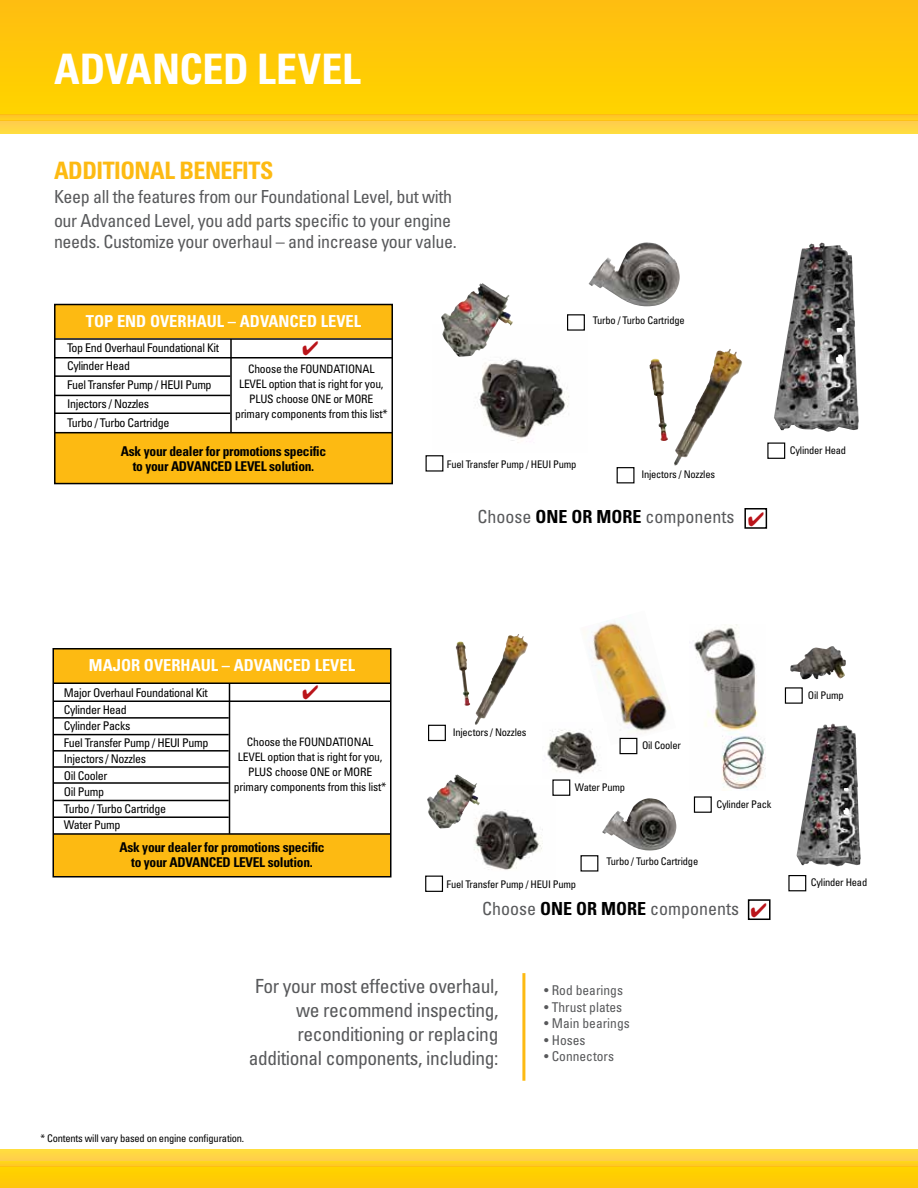
<style>
.page{position:relative;width:918px;height:1188px;background:#fff}
.page>*{position:absolute;margin:0;border:0;box-sizing:border-box;transform-origin:0 0}
.t1{font:700 condensed 42px "Univers LT Std";letter-spacing:-.005em;color:#fff}
.t2{font:700 condensed 24px "Univers LT Std";letter-spacing:-.02em;color:#fdba12}
.t3{font:condensed 19.5px/24px "Univers LT Std";letter-spacing:-.02em;color:#58595b;text-align:right}
.t4{font:condensed 18px/24px "Univers LT Std";letter-spacing:-.02em;color:#58595b}
.t5{font:condensed 18px "Univers LT Std";color:#58595b}
.t6{font:700 condensed 16.5px "Univers LT Std";color:#fff}
.t7{font:700 condensed 13.5px/15px "Univers LT Std";letter-spacing:-.02em;color:#000;text-align:center}
.t8{font:condensed 13.5px "Univers LT Std";color:#58595b}
.t9{font:condensed 12px/16.5px "Univers LT Std";letter-spacing:-.03em;color:#000}
.t10{font:condensed 11.7px/15px "Univers LT Std";letter-spacing:-.02em;color:#000;text-align:center}
.t11{font:condensed 10.5px "Univers LT Std";letter-spacing:-.02em;color:#000}
.s1{font-weight:700;color:#000}
</style>
<div class="page">
<img style="left:475px;top:358px;width:94px;height:85px">
<div style="left:55px;top:305px;width:337px;height:33px;background:#fdba12"></div>
<div style="left:53px;top:649px;width:338px;height:33px;background:#fdba12"></div>
<div style="left:55px;top:433px;width:337px;height:50px;background:#fdba12"></div>
<div style="left:53px;top:834px;width:338px;height:43px;background:#fdba12"></div>
<div style="left:0;top:1167px;width:918px;height:21px;background:#ffcd03"></div>
<div style="left:0;top:1161px;width:918px;height:6px;background:#ffcd20"></div>
<div style="left:0;top:1149px;width:918px;height:12px;background:#ffd545"></div>
<div style="left:54px;top:304px;width:339px;height:180px;border:2px solid #000"></div>
<div style="left:52px;top:648px;width:340px;height:230px;border:2px solid #000"></div>
<hr style="left:230px;top:339px;width:2px;height:94px;background:#000">
<hr style="left:229px;top:683px;width:1px;height:151px;background:#000">
<hr style="left:55px;top:357px;width:337px;height:2px;background:#000">
<hr style="left:53px;top:700px;width:338px;height:2px;background:#000">
<hr style="left:55px;top:338px;width:337px;height:2px;background:#000">
<hr style="left:53px;top:682px;width:338px;height:2px;background:#000">
<hr style="left:55px;top:432px;width:337px;height:1px;background:#000">
<hr style="left:53px;top:833px;width:338px;height:2px;background:#000">
<hr style="left:55px;top:375px;width:175px;height:2px;background:#000">
<hr style="left:53px;top:750px;width:176px;height:2px;background:#000">
<hr style="left:53px;top:766px;width:176px;height:2px;background:#000">
<hr style="left:53px;top:782px;width:176px;height:2px;background:#000">
<hr style="left:53px;top:800px;width:176px;height:1px;background:#000">
<hr style="left:53px;top:816px;width:176px;height:2px;background:#000">
<hr style="left:55px;top:395px;width:175px;height:1px;background:#000">
<hr style="left:53px;top:717px;width:176px;height:2px;background:#000">
<hr style="left:55px;top:413px;width:175px;height:1px;background:#000">
<hr style="left:53px;top:734px;width:176px;height:1px;background:#000">
<img style="left:774px;top:242px;width:85px;height:190px">
<img style="left:796px;top:723px;width:65px;height:144px">
<img style="left:694px;top:625px;width:72px;height:165px">
<img style="left:441px;top:283px;width:72px;height:74px">
<img style="left:441px;top:809px;width:102px;height:71px">
<img style="left:588px;top:242px;width:92px;height:64px">
<img style="left:602px;top:798px;width:75px;height:53px">
<img style="left:790px;top:646px;width:56px;height:33px">
<img style="left:674px;top:349px;width:68px;height:117px">
<img style="left:649px;top:359px;width:19px;height:82px">
<div style="left:744px;top:508px;width:23px;height:21px;border:2px solid #000"></div>
<div style="left:748px;top:899px;width:23px;height:21px;border:2px solid #000"></div>
<div style="left:767px;top:443px;width:18px;height:16px;border:1px solid #000"></div>
<div style="left:788px;top:875px;width:18px;height:16px;border:1px solid #000"></div>
<img style="left:591px;top:620px;width:79px;height:125px">
<div style="left:620px;top:738px;width:17px;height:16px;border:1px solid #000"></div>
<div style="left:694px;top:796px;width:18px;height:17px;border:1px solid #000"></div>
<div style="left:552px;top:779px;width:18px;height:17px;border:1px solid #000"></div>
<div style="left:617px;top:467px;width:18px;height:16px;border:1px solid #000"></div>
<img style="left:475px;top:634px;width:53px;height:91px">
<img style="left:456px;top:642px;width:14px;height:64px">
<div style="left:428px;top:725px;width:18px;height:16px;border:1px solid #000"></div>
<div style="left:426px;top:455px;width:17px;height:17px;border:1px solid #000"></div>
<div style="left:425px;top:876px;width:18px;height:16px;border:1px solid #000"></div>
<div style="left:567px;top:314px;width:18px;height:17px;border:1px solid #000"></div>
<div style="left:580px;top:855px;width:18px;height:17px;border:1px solid #000"></div>
<div style="left:785px;top:687px;width:18px;height:17px;border:1px solid #000"></div>
<img style="left:547px;top:722px;width:59px;height:52px">
<hr style="left:522px;top:973px;width:3px;height:108px;background:#fdba12">
<div style="left:0;top:0;width:918px;height:115px;background:#ffc808"></div>
<div style="left:0;top:115px;width:918px;height:6px;background:#ffcc21"></div>
<div style="left:0;top:121px;width:918px;height:13px;background:#ffd546"></div>
<img style="left:427px;top:774px;width:53px;height:55px">
<h1 class="t1" style="left:54px;top:44px;width:308px">ADVANCED LEVEL</h1>
<h2 class="t2" style="left:54px;top:156px;width:221px">ADDITIONAL BENEFITS</h2>
<h3 class="t4" style="left:54px;top:185px;width:400px">Keep all the features from our Foundational Level, but with our Advanced Level, you add parts specific to your engine</h3>
<h3 class="t4" style="left:54px;top:230px;width:404px">needs. Customize your overhaul – and increase your value.</h3>
<h3 class="t6" style="left:86px;top:311px;width:277px">TOP END OVERHAUL – ADVANCED LEVEL</h3>
<p class="t9" style="left:67px;top:338px;width:154px;line-height:18.8px">Top End Overhaul Foundational Kit<br>Cylinder Head<br>Fuel Transfer Pump / HEUI Pump<br>Injectors / Nozzles<br>Turbo / Turbo Cartridge</p>
<p class="t10" style="left:235px;top:361px;width:154px">Choose the FOUNDATIONAL<br>LEVEL option that is right for you,<br>PLUS choose ONE or MORE primary components from this list*</p>
<p class="t7" style="left:121px;top:443px;width:207px">Ask your dealer for promotions specific to your ADVANCED LEVEL solution.</p>
<p class="t11" style="left:593px;top:314px;width:93px">Turbo / Turbo Cartridge</p>
<p class="t11" style="left:447px;top:457px;width:131px">Fuel Transfer Pump / HEUI Pump</p>
<p class="t11" style="left:641px;top:468px;width:75px">Injectors / Nozzles</p>
<h3 class="t5" style="left:478px;top:506px;width:258px">Choose <span class="s1">ONE OR MORE</span> components</h3>
<p class="t11" style="left:790px;top:443px;width:58px">Cylinder Head</p>
<h3 class="t6" style="left:89px;top:655px;width:268px">MAJOR OVERHAUL – ADVANCED LEVEL</h3>
<p class="t9" style="left:64px;top:684px;width:146px">Major Overhaul Foundational Kit<br>Cylinder Head<br>Cylinder Packs<br>Fuel Transfer Pump / HEUI Pump<br>Injectors / Nozzles<br>Oil Cooler<br>Oil Pump<br>Turbo / Turbo Cartridge<br>Water Pump</p>
<p class="t10" style="left:234px;top:734px;width:154px">Choose the FOUNDATIONAL<br>LEVEL option that is right for you,<br>PLUS choose ONE or MORE primary components from this list*</p>
<p class="t7" style="left:119px;top:839px;width:207px">Ask your dealer for promotions specific to your ADVANCED LEVEL solution.</p>
<p class="t11" style="left:453px;top:726px;width:75px">Injectors / Nozzles</p>
<p class="t11" style="left:575px;top:780px;width:52px">Water Pump</p>
<p class="t11" style="left:642px;top:739px;width:40px">Oil Cooler</p>
<p class="t11" style="left:606px;top:855px;width:93px">Turbo / Turbo Cartridge</p>
<p class="t11" style="left:447px;top:878px;width:131px">Fuel Transfer Pump / HEUI Pump</p>
<p class="t11" style="left:716px;top:797px;width:57px">Cylinder Pack</p>
<h3 class="t5" style="left:482px;top:897px;width:258px">Choose <span class="s1">ONE OR MORE</span> components</h3>
<h3 class="t3" style="left:249px;top:974px;width:251px">For your most effective overhaul, we recommend inspecting, reconditioning or replacing additional components, including:</h3>
<p class="t11" style="left:40px;top:1131px;width:205px">* Contents will vary based on engine configuration.</p>
<p class="t8" style="left:544px;top:982px;width:80px">• Rod bearings</p>
<p class="t8" style="left:544px;top:998px;width:79px">• Thrust plates</p>
<p class="t8" style="left:544px;top:1015px;width:87px">• Main bearings</p>
<p class="t8" style="left:544px;top:1031px;width:43px">• Hoses</p>
<p class="t8" style="left:544px;top:1048px;width:71px">• Connectors</p>
<p class="t11" style="left:808px;top:689px;width:37px">Oil Pump</p>
<p class="t11" style="left:811px;top:876px;width:58px">Cylinder Head</p>
</div>
